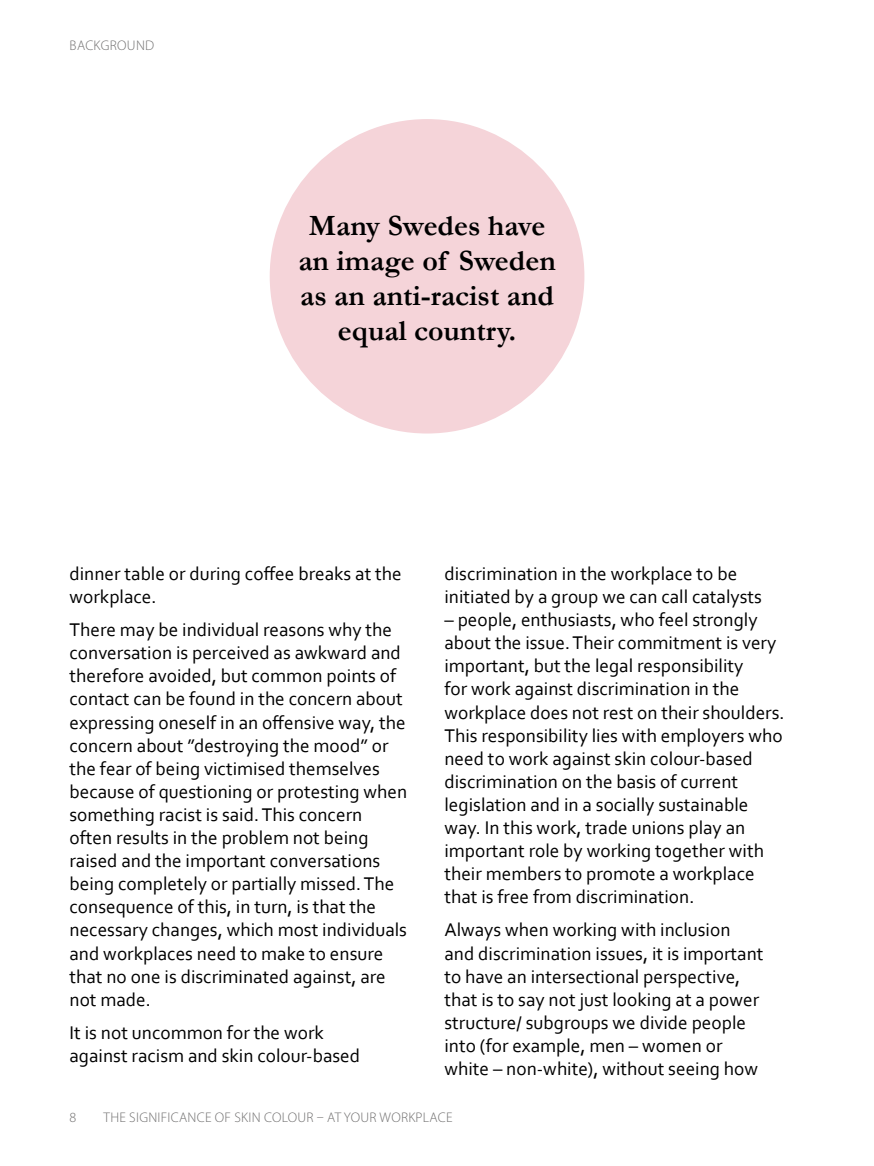
<style>
.page{position:relative;width:874px;height:1166px;background:#fff}
.page>*{position:absolute;margin:0;border:0;box-sizing:border-box;transform-origin:0 0}
.Citat{font:700 29.75px/35px "Garamond";color:#000;text-align:center}
.Brödtext_1{font:19.25px/23.1px "Corbel";color:#000}
.t1{font:300 14px "Myriad Pro";letter-spacing:.02em;color:#706f6f}
</style>
<div class="page">
<div style="left:269px;top:119px;width:315px;height:314px;background:#f5d4d9;border-radius:50%"></div>
<p class="t1" style="left:70px;top:38px;width:86px">BACKGROUND</p>
<p class="Citat" style="left:298px;top:208px;width:259px">Many Swedes have an image of Sweden as an anti-racist and equal country.</p>
<p class="Brödtext_1" style="left:69px;top:561px;width:333px">dinner table or during coffee breaks at the workplace.</p>
<p class="Brödtext_1" style="left:69px;top:618px;width:339px">There may be individual reasons why the conversation is perceived as awkward and therefore avoided, but common points of contact can be found in the concern about expressing oneself in an offensive way, the concern about ”destroying the mood” or the fear of being victimised themselves because of questioning or protesting when something racist is said. This concern often results in the problem not being raised and the important conversations being completely or partially missed. The consequence of this, in turn, is that the necessary changes, which most individuals and workplaces need to make to ensure that no one is discriminated against, are not made.</p>
<p class="Brödtext_1" style="left:69px;top:1020px;width:292px">It is not uncommon for the work against racism and skin colour-based</p>
<p class="Brödtext_1" style="left:444px;top:561px;width:319px">discrimination in the workplace to be initiated by a group we can call catalysts</p>
<p class="Brödtext_1" style="left:444px;top:608px;width:341px">– people, enthusiasts, who feel strongly about the issue. Their commitment is very important, but the legal responsibility<br>for work against discrimination in the workplace does not rest on their shoulders.<br>This responsibility lies with employers who need to work against skin colour-based discrimination on the basis of current legislation and in a socially sustainable way. In this work, trade unions play an important role by working together with their members to promote a workplace that is free from discrimination.</p>
<p class="Brödtext_1" style="left:444px;top:918px;width:320px">Always when working with inclusion and discrimination issues, it is important to have an intersectional perspective, that is to say not just looking at a power structure/ subgroups we divide people into (for example, men – women or white – non-white), without seeing how</p>
<p class="t1" style="left:69px;top:1109px;width:8px">8</p>
<p class="t1" style="left:103px;top:1109px;width:350px">THE SIGNIFICANCE OF SKIN COLOUR – AT YOUR WORKPLACE</p>
</div>
